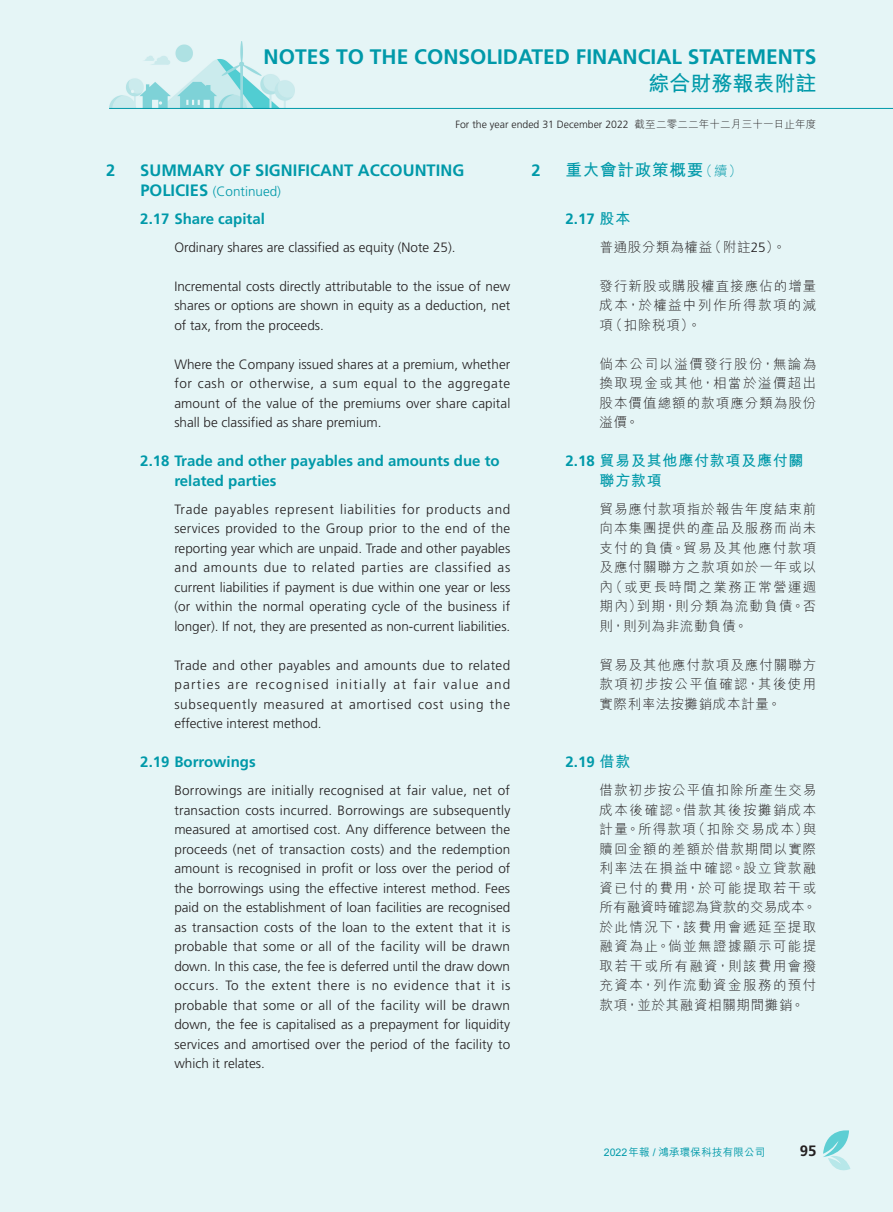
<style>
.page{position:relative;width:893px;height:1212px;background:#e5f5f6}
.page>*{position:absolute;margin:0;border:0;box-sizing:border-box;transform-origin:0 0}
.t1{font:700 21px "Frutiger LT Std";color:#0099a9}
.t2{font:700 21px "M Hei HK";color:#0099a9}
.t3{font:700 16.5px "Frutiger LT Std";color:#0099a9}
.t4{font:700 16.5px "M Hei HK";letter-spacing:.05em;color:#0099a9}
.t5{font:700 15px/19.5px "Frutiger LT Std";color:#0099a9}
.t6{font:700 15px/19.5px "M Hei HK";letter-spacing:.05em;color:#0099a9}
.t7{font:700 15px "Frutiger LT Std";color:#231f20}
.t8{font:300 13.5px/19.5px "Frutiger LT Std";color:#231f20;text-align:justify}
.t9{font:300 13.5px/19.5px "M Hei HK";letter-spacing:.1em;color:#231f20;text-align:justify}
.t10{font:300 13.5px "Frutiger LT Std";color:#0099a9}
.t11{font:300 13.5px "M Hei HK";letter-spacing:.05em;color:#231f20}
.t12{font:300 10.5px "Frutiger LT Std";color:#231f20}
.t13{font:500 10.5px "M Hei HK";letter-spacing:.02em;color:#0099a9}
.s1{font-family:"M Hei HK"}
.s2{font-weight:300;font-size:13.5px}
.s3{font-family:"Frutiger LT Std"}
.s4{font-weight:700;font-size:16.5px}
</style>
<div class="page">
<img style="left:109px;top:41px;width:185px;height:67px">
<hr style="left:109px;top:108px;width:784px;height:1px;background:#0099a9">
<svg style="left:823px;top:1130px;width:27px;height:41px"></svg>
<h1 class="t1" style="left:264px;top:45px;width:554px">NOTES TO THE CONSOLIDATED FINANCIAL STATEMENTS</h1>
<h1 class="t2" style="left:648px;top:68px;width:169px">綜合財務報表附註</h1>
<p class="t12" style="left:455px;top:119px;width:362px">For the year ended 31 December 2022 <span class="s1">截至二零二二年十二月三十一日止年度</span></p>
<p class="t3" style="left:531px;top:161px;width:11px">2</p>
<p class="t4" style="left:566px;top:158px;width:178px">重大會計政策概要<span class="s2">（續）</span></p>
<p class="t5" style="left:566px;top:209px;width:66px">2.17 <span class="s1">股本</span></p>
<p class="t11" style="left:600px;top:240px;width:188px">普通股分類為權益（附註<span class="s3">25</span>）。</p>
<p class="t9" style="left:600px;top:276px;width:218px">發行新股或購股權直接應佔的增量成本，於權益中列作所得款項的減項（扣除稅項）。</p>
<p class="t9" style="left:600px;top:354px;width:218px">倘本公司以溢價發行股份，無論為換取現金或其他，相當於溢價超出股本價值總額的款項應分類為股份溢價。</p>
<p class="t6" style="left:600px;top:450px;width:206px;text-indent:-34px"><span class="s3">2.18</span> 貿易及其他應付款項及應付關聯方款項</p>
<p class="t9" style="left:600px;top:499px;width:218px">貿易應付款項指於報告年度結束前向本集團提供的產品及服務而尚未支付的負債。貿易及其他應付款項及應付關聯方之款項如於一年或以內（或更長時間之業務正常營運週期內）到期，則分類為流動負債。否則，則列為非流動負債。</p>
<p class="t9" style="left:600px;top:655px;width:218px">貿易及其他應付款項及應付關聯方款項初步按公平值確認，其後使用實際利率法按攤銷成本計量。</p>
<p class="t3" style="left:106px;top:161px;width:11px">2</p>
<p class="t3" style="left:140px;top:161px;width:325px">SUMMARY OF SIGNIFICANT ACCOUNTING</p>
<p class="t10" style="left:140px;top:184px;width:142px"><span class="s4">POLICIES</span> (Continued)</p>
<p class="t5" style="left:140px;top:209px;width:126px">2.17 Share capital</p>
<p class="t8" style="left:174px;top:238px;width:283px">Ordinary shares are classified as equity (Note 25).</p>
<p class="t8" style="left:174px;top:277px;width:337px">Incremental costs directly attributable to the issue of new shares or options are shown in equity as a deduction, net of tax, from the proceeds.</p>
<p class="t8" style="left:174px;top:355px;width:337px">Where the Company issued shares at a premium, whether for cash or otherwise, a sum equal to the aggregate amount of the value of the premiums over share capital shall be classified as share premium.</p>
<p class="t5" style="left:174px;top:451px;width:327px;text-indent:-34px">2.18 Trade and other payables and amounts due to related parties</p>
<p class="t8" style="left:174px;top:500px;width:338px">Trade payables represent liabilities for products and services provided to the Group prior to the end of the reporting year which are unpaid. Trade and other payables and amounts due to related parties are classified as current liabilities if payment is due within one year or less (or within the normal operating cycle of the business if longer). If not, they are presented as non-current liabilities.</p>
<p class="t8" style="left:174px;top:656px;width:337px">Trade and other payables and amounts due to related parties are recognised initially at fair value and subsequently measured at amortised cost using the effective interest method.</p>
<p class="t5" style="left:140px;top:752px;width:117px">2.19 Borrowings</p>
<p class="t8" style="left:174px;top:781px;width:338px">Borrowings are initially recognised at fair value, net of transaction costs incurred. Borrowings are subsequently measured at amortised cost. Any difference between the proceeds (net of transaction costs) and the redemption amount is recognised in profit or loss over the period of the borrowings using the effective interest method. Fees paid on the establishment of loan facilities are recognised as transaction costs of the loan to the extent that it is probable that some or all of the facility will be drawn down. In this case, the fee is deferred until the draw down occurs. To the extent there is no evidence that it is probable that some or all of the facility will be drawn down, the fee is capitalised as a prepayment for liquidity services and amortised over the period of the facility to which it relates.</p>
<p class="t5" style="left:566px;top:752px;width:66px">2.19 <span class="s1">借款</span></p>
<p class="t9" style="left:600px;top:780px;width:218px">借款初步按公平值扣除所產生交易成本後確認。借款其後按攤銷成本計量。所得款項（扣除交易成本）與贖回金額的差額於借款期間以實際利率法在損益中確認。設立貸款融資已付的費用，於可能提取若干或所有融資時確認為貸款的交易成本。於此情況下，該費用會遞延至提取融資為止。倘並無證據顯示可能提取若干或所有融資，則該費用會撥充資本，列作流動資金服務的預付款項，並於其融資相關期間攤銷。</p>
<p class="t13" style="left:604px;top:1144px;width:163px">2022年報 / 鴻承環保科技有限公司</p>
<p class="t7" style="left:800px;top:1142px;width:18px">95</p>
</div>
